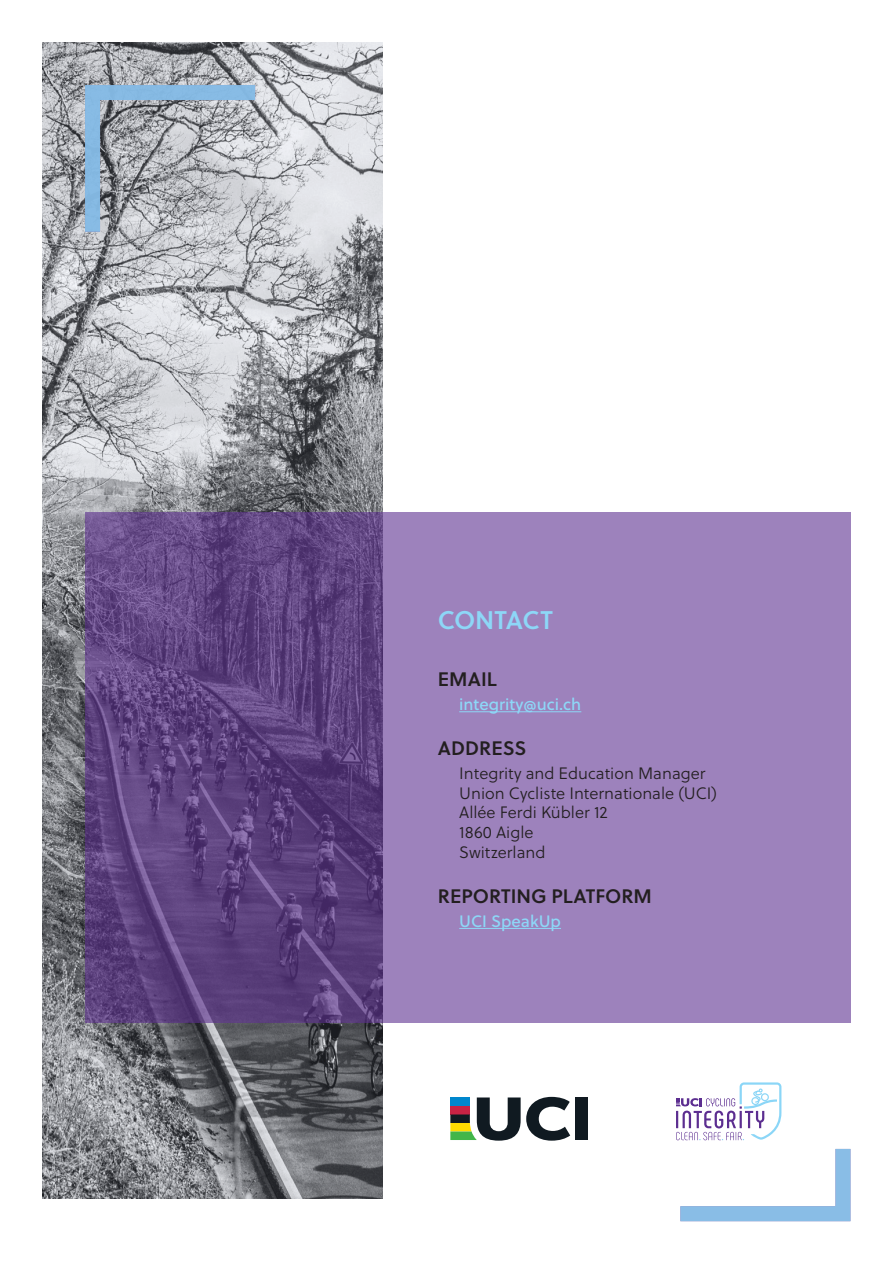
<style>
.page{position:relative;width:893px;height:1263px;background:#fff}
.page>*{position:absolute;margin:0;border:0;box-sizing:border-box;transform-origin:0 0}
.t1{font:25.5px "Soleil Sb";letter-spacing:-.01em;color:#8dd7f7}
.t2{font:19.5px "Soleil Sb";color:#231f20}
.t3{font:300 16.5px/19.8px "Soleil";color:#231f20}
.t4{font:16.5px "Soleil Bk";color:#8dd7f7}
</style>
<div class="page">
<img style="left:43px;top:43px;width:340px;height:1156px">
<svg style="left:85px;top:512px;width:765px;height:511px;background:#8469a4"></svg>
<svg style="left:84px;top:84px;width:173px;height:149px;background:#a3adb9"></svg>
<svg style="left:680px;top:1148px;width:171px;height:74px"></svg>
<hr style="left:459px;top:711px;width:122px;height:1px;background:#8dd7f7">
<hr style="left:459px;top:928px;width:102px;height:1px;background:#8dd7f7">
<svg style="left:450px;top:1097px;width:120px;height:44px"></svg>
<div style="left:575px;top:1097px;width:13px;height:43px;background:#101a21"></div>
<svg style="left:676px;top:1082px;width:105px;height:58px"></svg>
<p class="t1" style="left:438px;top:600px;width:116px">CONTACT</p>
<p class="t2" style="left:438px;top:664px;width:60px">EMAIL</p>
<p class="t4" style="left:459px;top:694px;width:124px">integrity@uci.ch</p>
<p class="t2" style="left:438px;top:733px;width:90px">ADDRESS</p>
<p class="t3" style="left:459px;top:763px;width:259px">Integrity and Education Manager<br>Union Cycliste Internationale (UCI)<br>Allée Ferdi Kübler 12<br>1860 Aigle<br>Switzerland</p>
<p class="t2" style="left:438px;top:881px;width:215px">REPORTING PLATFORM</p>
<p class="t4" style="left:459px;top:910px;width:103px">UCI SpeakUp</p>
</div>
